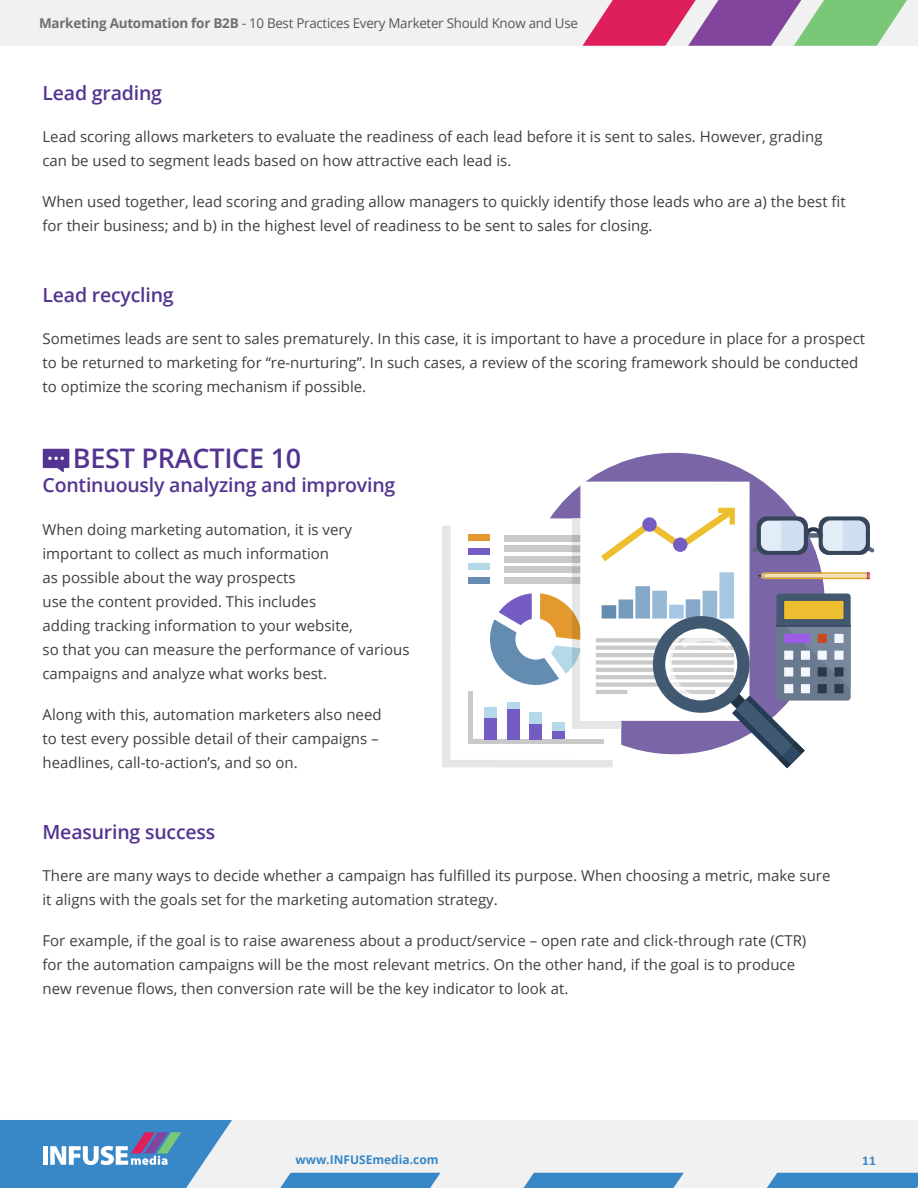
<style>
.page{position:relative;width:918px;height:1188px;background:#fff}
.page>*{position:absolute;margin:0;border:0;box-sizing:border-box;transform-origin:0 0}
.t1{font:600 27px "Open Sans";letter-spacing:-.01em;color:#543491}
.t2{font:600 19.5px "Open Sans";letter-spacing:-.01em;color:#543491}
.t3{font:15px/24px "Open Sans";color:#3f3f3f}
.t4{font:13.5px "Open Sans";letter-spacing:-.02em;color:#575756}
.t5{font:700 13.5px "Calibri";color:#3887c7}
.t6{font:700 12px "Open Sans";color:#3887c7}
.s1{font-weight:700;color:#706f6f}
</style>
<div class="page">
<div style="left:0;top:0;width:918px;height:46px;background:#f1f1f1"></div>
<svg style="left:0;top:1120px;width:918px;height:68px"></svg>
<svg style="left:583px;top:0;width:324px;height:46px"></svg>
<div style="left:442px;top:526px;width:171px;height:241px;background:#e6e6e6"></div>
<svg style="left:43px;top:449px;width:26px;height:23px"></svg>
<div style="left:523px;top:453px;width:302px;height:301px;background:#7a66a6;border-radius:50%"></div>
<div style="left:450px;top:518px;width:171px;height:242px;background:#fff"></div>
<div style="left:468px;top:535px;width:22px;height:6px;background:#e3992e"></div>
<div style="left:468px;top:549px;width:22px;height:6px;background:#755cc4"></div>
<div style="left:468px;top:563px;width:22px;height:6px;background:#b5d9e8"></div>
<div style="left:468px;top:577px;width:22px;height:6px;background:#638cb0"></div>
<div style="left:468px;top:691px;width:5px;height:48px;background:#c9c9c9"></div>
<div style="left:468px;top:739px;width:136px;height:5px;background:#c9c9c9"></div>
<div style="left:485px;top:718px;width:12px;height:21px;background:#755cc4"></div>
<div style="left:485px;top:707px;width:12px;height:11px;background:#b5d9e8"></div>
<div style="left:580px;top:482px;width:170px;height:239px;background:#fff"></div>
<svg style="left:490px;top:508px;width:385px;height:260px"></svg>
<hr style="left:777px;top:625px;width:74px;height:1px;background:#3d4f6b">
<p class="t4" style="left:39px;top:14px;width:540px"><span class="s1">Marketing Automation for B2B</span> - 10 Best Practices Every Marketer Should Know and Use</p>
<h2 class="t2" style="left:43px;top:80px;width:121px">Lead grading</h2>
<p class="t3" style="left:43px;top:124px;width:782px">Lead scoring allows marketers to evaluate the readiness of each lead before it is sent to sales. However, grading can be used to segment leads based on how attractive each lead is.</p>
<p class="t3" style="left:43px;top:189px;width:805px">When used together, lead scoring and grading allow managers to quickly identify those leads who are a) the best fit for their business; and b) in the highest level of readiness to be sent to sales for closing.</p>
<h2 class="t2" style="left:43px;top:282px;width:133px">Lead recycling</h2>
<p class="t3" style="left:43px;top:326px;width:824px">Sometimes leads are sent to sales prematurely. In this case, it is important to have a procedure in place for a prospect to be returned to marketing for “re-nurturing”. In such cases, a review of the scoring framework should be conducted to optimize the scoring mechanism if possible.</p>
<h1 class="t1" style="left:73px;top:440px;width:230px">BEST PRACTICE 10</h1>
<h2 class="t2" style="left:43px;top:471px;width:354px">Continuously analyzing and improving</h2>
<p class="t3" style="left:43px;top:517px;width:368px">When doing marketing automation, it is very important to collect as much information<br>as possible about the way prospects<br>use the content provided. This includes<br>adding tracking information to your website,<br>so that you can measure the performance of various campaigns and analyze what works best.</p>
<p class="t3" style="left:43px;top:702px;width:341px">Along with this, automation marketers also need to test every possible detail of their campaigns – headlines, call-to-action’s, and so on.</p>
<h2 class="t2" style="left:43px;top:818px;width:174px">Measuring success</h2>
<p class="t3" style="left:43px;top:863px;width:789px">There are many ways to decide whether a campaign has fulfilled its purpose. When choosing a metric, make sure it aligns with the goals set for the marketing automation strategy.</p>
<p class="t3" style="left:43px;top:928px;width:765px">For example, if the goal is to raise awareness about a product/service – open rate and click-through rate (CTR) for the automation campaigns will be the most relevant metrics. On the other hand, if the goal is to produce new revenue flows, then conversion rate will be the key indicator to look at.</p>
<p class="t6" style="left:295px;top:1151px;width:145px">www.INFUSEmedia.com</p>
<p class="t5" style="left:862px;top:1152px;width:15px">11</p>
</div>
